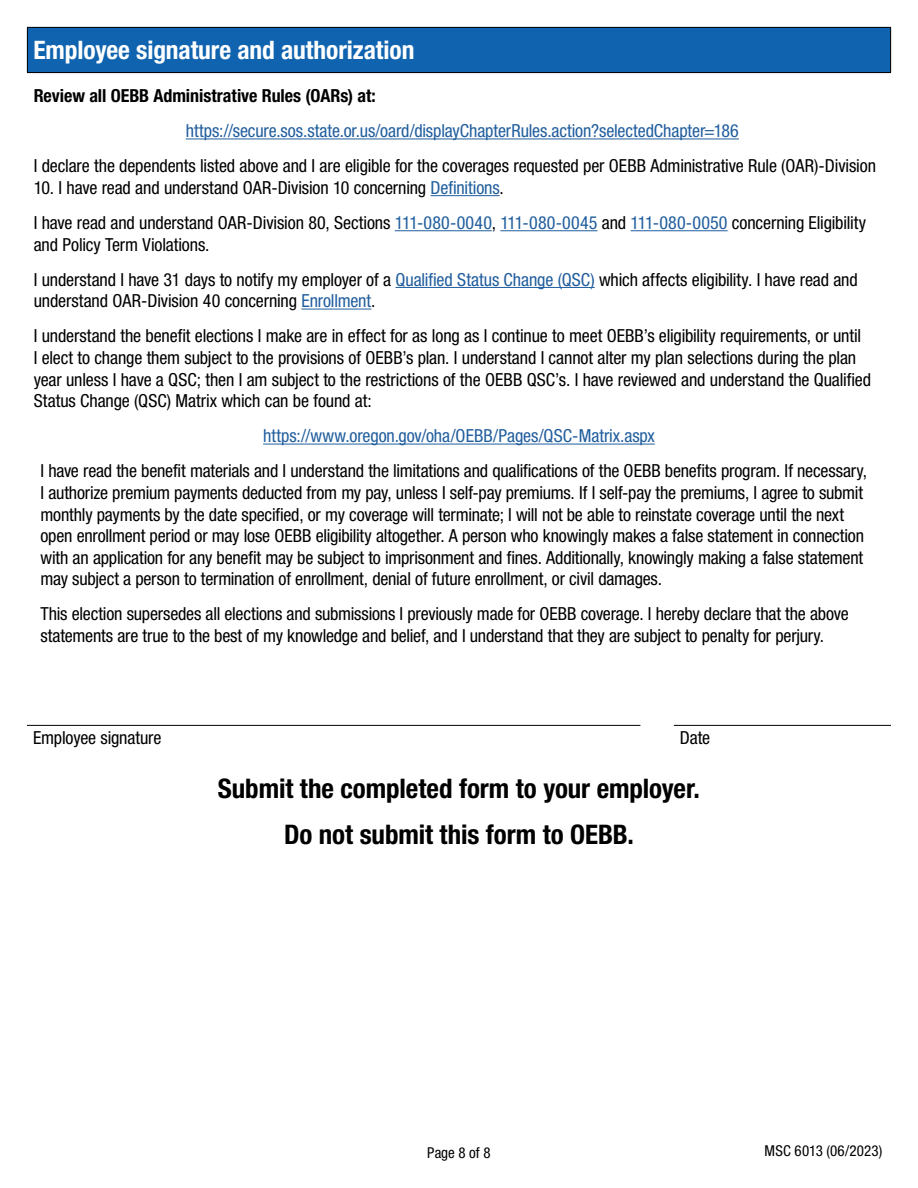
<style>
.page{position:relative;width:918px;height:1188px;background:#fff}
.page>*{position:absolute;margin:0;border:0;box-sizing:border-box;transform-origin:0 0}
.t1{font:700 condensed 27px/45.9px "Helvetica Neue LT Std";letter-spacing:-.005em;color:#000;text-align:center}
.t2{font:700 condensed 25.5px "Helvetica Neue LT Std";letter-spacing:-.005em;color:#fff}
.t3{font:condensed 18px/21.6px "Helvetica Neue LT Std";letter-spacing:-.01em;color:#000}
.t4{font:condensed 18px "Helvetica Neue LT Std";letter-spacing:-.005em;color:#215e9e}
.t5{font:700 condensed 18px "Helvetica Neue LT Std";color:#000}
.t6{font:condensed 15px "Helvetica Neue LT Std";letter-spacing:.01em;color:#000}
.s1{color:#215e9e}
</style>
<div class="page">
<hr style="left:186px;top:139px;width:553px;height:1px;background:#215e9e">
<hr style="left:431px;top:195px;width:69px;height:1px;background:#215e9e">
<hr style="left:395px;top:230px;width:97px;height:1px;background:#215e9e">
<hr style="left:500px;top:230px;width:98px;height:1px;background:#215e9e">
<hr style="left:631px;top:230px;width:97px;height:1px;background:#215e9e">
<hr style="left:396px;top:287px;width:199px;height:1px;background:#215e9e">
<hr style="left:301px;top:309px;width:70px;height:1px;background:#215e9e">
<hr style="left:263px;top:444px;width:392px;height:1px;background:#215e9e">
<div style="left:27px;top:27px;width:864px;height:46px;background:#0f63af"></div>
<hr style="left:27px;top:27px;width:864px;height:1px;background:#000">
<hr style="left:27px;top:28px;width:1px;height:44px;background:#000">
<hr style="left:890px;top:28px;width:1px;height:44px;background:#000">
<hr style="left:27px;top:72px;width:864px;height:1px;background:#000">
<hr style="left:27px;top:725px;width:613px;height:1px;background:#000">
<hr style="left:674px;top:725px;width:217px;height:1px;background:#000">
<h2 class="t2" style="left:33px;top:35px;width:383px">Employee signature and authorization</h2>
<p class="t5" style="left:34px;top:85px;width:344px">Review all OEBB Administrative Rules (OARs) at:</p>
<p class="t4" style="left:186px;top:120px;width:555px">https://secure.sos.state.or.us/oard/displayChapterRules.action?selectedChapter=186</p>
<p class="t3" style="left:34px;top:155px;width:844px">I declare the dependents listed above and I are eligible for the coverages requested per OEBB Administrative Rule (OAR)-Division</p>
<p class="t3" style="left:34px;top:170px;width:834px;line-height:35.1px">10. I have read and understand OAR-Division 10 concerning <span class="s1">Definitions</span>.<br>I have read and understand OAR-Division 80, Sections <span class="s1">111-080-0040</span>, <span class="s1">111-080-0045</span> and <span class="s1">111-080-0050</span> concerning Eligibility</p>
<p class="t3" style="left:34px;top:227px;width:826px;line-height:35.1px">and Policy Term Violations.<br>I understand I have 31 days to notify my employer of a <span class="s1">Qualified Status Change (QSC)</span> which affects eligibility. I have read and</p>
<p class="t3" style="left:34px;top:283px;width:829px;line-height:35.1px">understand OAR-Division 40 concerning <span class="s1">Enrollment</span>.<br>I understand the benefit elections I make are in effect for as long as I continue to meet OEBB’s eligibility requirements, or until</p>
<p class="t3" style="left:34px;top:347px;width:839px">I elect to change them subject to the provisions of OEBB’s plan. I understand I cannot alter my plan selections during the plan year unless I have a QSC; then I am subject to the restrictions of the OEBB QSC’s. I have reviewed and understand the Qualified<br>Status Change (QSC) Matrix which can be found at:</p>
<p class="t4" style="left:263px;top:425px;width:393px">https://www.oregon.gov/oha/OEBB/Pages/QSC-Matrix.aspx</p>
<p class="t3" style="left:40px;top:460px;width:828px">I have read the benefit materials and I understand the limitations and qualifications of the OEBB benefits program. If necessary, I authorize premium payments deducted from my pay, unless I self-pay premiums. If I self-pay the premiums, I agree to submit monthly payments by the date specified, or my coverage will terminate; I will not be able to reinstate coverage until the next open enrollment period or may lose OEBB eligibility altogether. A person who knowingly makes a false statement in connection with an application for any benefit may be subject to imprisonment and fines. Additionally, knowingly making a false statement may subject a person to termination of enrollment, denial of future enrollment, or civil damages.</p>
<p class="t3" style="left:40px;top:603px;width:810px">This election supersedes all elections and submissions I previously made for OEBB coverage. I hereby declare that the above statements are true to the best of my knowledge and belief, and I understand that they are subject to penalty for perjury.</p>
<p class="t3" style="left:33px;top:727px;width:130px">Employee signature</p>
<p class="t3" style="left:680px;top:727px;width:32px">Date</p>
<h1 class="t1" style="left:218px;top:765px;width:484px">Submit the completed form to your employer.<br>Do not submit this form to OEBB.</h1>
<p class="t6" style="left:427px;top:1144px;width:65px">Page 8 of 8</p>
<p class="t6" style="left:765px;top:1142px;width:119px">MSC 6013 (06/2023)</p>
</div>
